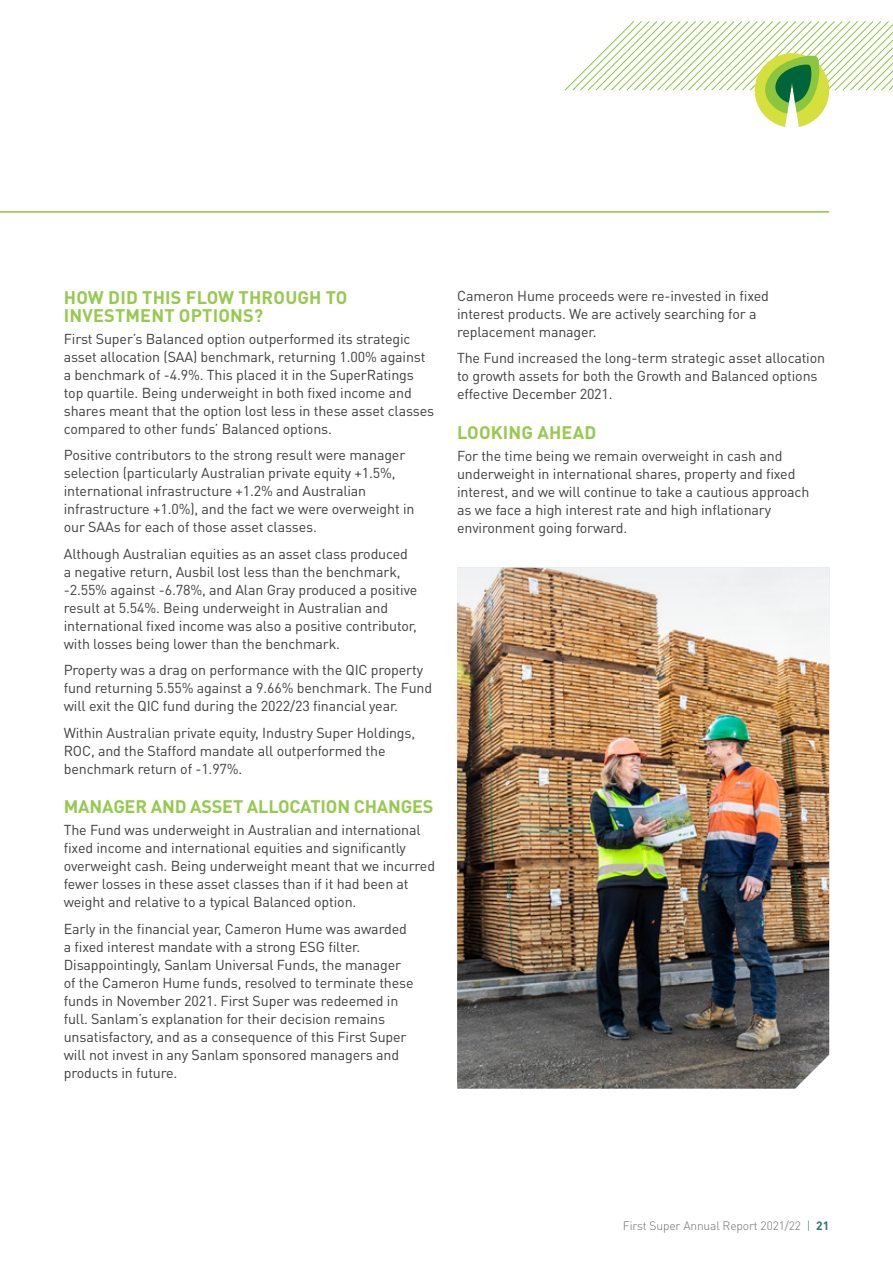
<style>
.page{position:relative;width:893px;height:1263px;background:#fff}
.page>*{position:absolute;margin:0;border:0;box-sizing:border-box;transform-origin:0 0}
.SALT__Heading_L1{font:700 18px/18px "DINOT";letter-spacing:.01em;color:#96ca4e}
.SALT__Heading_L1-2{font:700 18px "DINOT";letter-spacing:-.01em;color:#96ca4e}
.SALT__Body_Copy_9_5{font:14.25px/18px "DINOT";letter-spacing:-.01em;color:#3e3e3f}
.t1{font:300 12px "DINOT";letter-spacing:-.01em;color:#6c6d70}
.s1{color:#317565}
.s2{font-weight:700;color:#317565}
</style>
<div class="page">
<hr style="left:0;top:211px;width:829px;height:2px;background:#8bc63e">
<svg style="left:565px;top:21px;width:328px;height:106px"></svg>
<img style="left:457px;top:682px;width:372px;height:407px">
<img style="left:457px;top:568px;width:372px;height:114px">
<p class="SALT__Heading_L1" style="left:64px;top:287px;width:285px">HOW DID THIS FLOW THROUGH TO<br>INVESTMENT OPTIONS?</p>
<p class="SALT__Body_Copy_9_5" style="left:64px;top:329px;width:372px">First Super’s Balanced option outperformed its strategic asset allocation (SAA) benchmark, returning 1.00% against a benchmark of -4.9%. This placed it in the SuperRatings top quartile. Being underweight in both fixed income and shares meant that the option lost less in these asset classes compared to other funds’ Balanced options.</p>
<p class="SALT__Body_Copy_9_5" style="left:64px;top:446px;width:352px">Positive contributors to the strong result were manager selection (particularly Australian private equity +1.5%, international infrastructure +1.2% and Australian infrastructure +1.0%), and the fact we were overweight in our SAAs for each of those asset classes.</p>
<p class="SALT__Body_Copy_9_5" style="left:64px;top:544px;width:355px">Although Australian equities as an asset class produced a negative return, Ausbil lost less than the benchmark, -2.55% against -6.78%, and Alan Gray produced a positive result at 5.54%. Being underweight in Australian and international fixed income was also a positive contributor, with losses being lower than the benchmark.</p>
<p class="SALT__Body_Copy_9_5" style="left:64px;top:661px;width:370px">Property was a drag on performance with the QIC property fund returning 5.55% against a 9.66% benchmark. The Fund will exit the QIC fund during the 2022/23 financial year.</p>
<p class="SALT__Body_Copy_9_5" style="left:64px;top:723px;width:353px">Within Australian private equity, Industry Super Holdings,<br>ROC, and the Stafford mandate all outperformed the benchmark return of -1.97%.</p>
<p class="SALT__Heading_L1-2" style="left:64px;top:794px;width:371px">MANAGER AND ASSET ALLOCATION CHANGES</p>
<p class="SALT__Body_Copy_9_5" style="left:64px;top:821px;width:373px">The Fund was underweight in Australian and international fixed income and international equities and significantly overweight cash. Being underweight meant that we incurred fewer losses in these asset classes than if it had been at weight and relative to a typical Balanced option.</p>
<p class="SALT__Body_Copy_9_5" style="left:64px;top:919px;width:351px">Early in the financial year, Cameron Hume was awarded a fixed interest mandate with a strong ESG filter.<br>Disappointingly, Sanlam Universal Funds, the manager of the Cameron Hume funds, resolved to terminate these funds in November 2021. First Super was redeemed in full. Sanlam’s explanation for their decision remains unsatisfactory, and as a consequence of this First Super will not invest in any Sanlam sponsored managers and products in future.</p>
<p class="SALT__Body_Copy_9_5" style="left:457px;top:286px;width:313px">Cameron Hume proceeds were re-invested in fixed interest products. We are actively searching for a replacement manager.</p>
<p class="SALT__Body_Copy_9_5" style="left:457px;top:349px;width:370px">The Fund increased the long-term strategic asset allocation to growth assets for both the Growth and Balanced options effective December 2021.</p>
<p class="SALT__Heading_L1" style="left:457px;top:422px;width:140px">LOOKING AHEAD</p>
<p class="SALT__Body_Copy_9_5" style="left:457px;top:446px;width:354px">For the time being we remain overweight in cash and underweight in international shares, property and fixed interest, and we will continue to take a cautious approach as we face a high interest rate and high inflationary environment going forward.</p>
<p class="t1" style="left:623px;top:1217px;width:208px">First Super Annual Report 2021/22 <span class="s1">|</span> <span class="s2">21</span></p>
</div>
